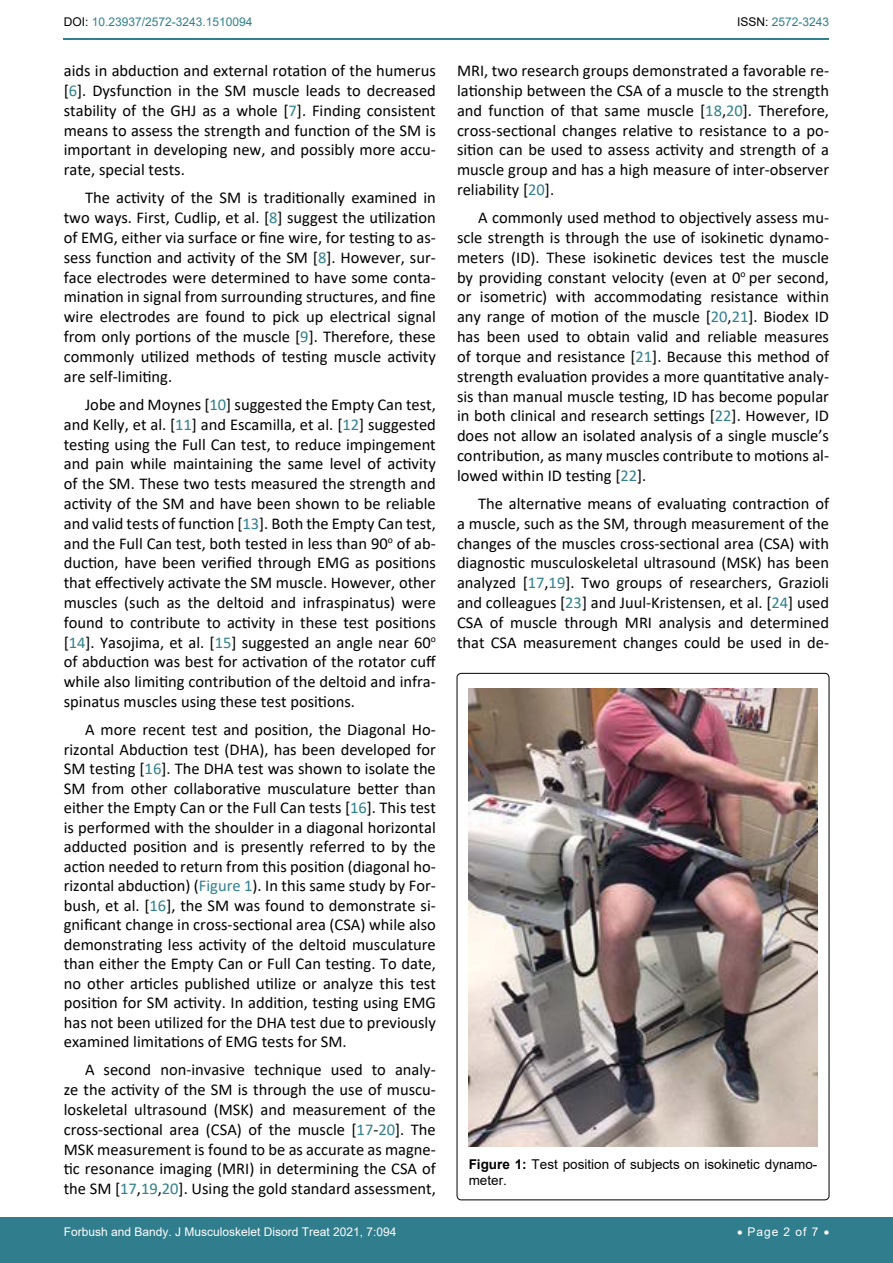
<style>
.page{position:relative;width:893px;height:1263px;background:#fff}
.page>*{position:absolute;margin:0;border:0;box-sizing:border-box;transform-origin:0 0}
.t1{font:16.5px/19.8px "Calibri";color:#000;text-align:justify}
.t2{font:13.5px/16.2px "Arial";color:#000}
.t3{font:12px "Arial";color:#fff}
.t4{font:12px "Arial";color:#30808d}
.s1{color:#000}
.s2{color:#30808d}
.s3{font-weight:700}
</style>
<div class="page">
<div style="left:0;top:1217px;width:893px;height:46px;background:#307d8d"></div>
<hr style="left:64px;top:38px;width:765px;height:2px;background:#30808d">
<img style="left:469px;top:688px;width:348px;height:458px">
<p class="t4" style="left:64px;top:14px;width:190px"><span class="s1">DOI:</span> 10.23937/2572-3243.1510094</p>
<p class="t4" style="left:737px;top:14px;width:94px"><span class="s1">ISSN:</span> 2572-3243</p>
<p class="t1" style="left:64px;top:60px;width:374px">aids in abduction and external rotation of the humerus [<span class="s2">6</span>]. Dysfunction in the SM muscle leads to decreased stability of the GHJ as a whole [<span class="s2">7</span>]. Finding consistent means to assess the strength and function of the SM is important in developing new, and possibly more accu&shy;rate, special tests.</p>
<p class="t1" style="left:64px;top:188px;width:374px;text-indent:21px">The activity of the SM is traditionally examined in two ways. First, Cudlip, et al. [<span class="s2">8</span>] suggest the utilization of EMG, either via surface or fine wire, for testing to as&shy;sess function and activity of the SM [<span class="s2">8</span>]. However, sur&shy;face electrodes were determined to have some conta&shy;mination in signal from surrounding structures, and fine wire electrodes are found to pick up electrical signal from only portions of the muscle [<span class="s2">9</span>]. Therefore, these commonly utilized methods of testing muscle activity are self-limiting.</p>
<p class="t1" style="left:64px;top:394px;width:374px;text-indent:21px">Jobe and Moynes [<span class="s2">10</span>] suggested the Empty Can test, and Kelly, et al. [<span class="s2">11</span>] and Escamilla, et al. [<span class="s2">12</span>] suggested testing using the Full Can test, to reduce impingement and pain while maintaining the same level of activity of the SM. These two tests measured the strength and activity of the SM and have been shown to be reliable and valid tests of function [<span class="s2">13</span>]. Both the Empty Can test, and the Full Can test, both tested in less than 90<sup>o</sup> of ab&shy;duction, have been verified through EMG as positions that effectively activate the SM muscle. However, other muscles (such as the deltoid and infraspinatus) were found to contribute to activity in these test positions [<span class="s2">14</span>]. Yasojima, et al. [<span class="s2">15</span>] suggested an angle near 60<sup>o </sup>of abduction was best for activation of the rotator cuff while also limiting contribution of the deltoid and infra&shy;spinatus muscles using these test positions.</p>
<p class="t1" style="left:64px;top:719px;width:374px;text-indent:21px">A more recent test and position, the Diagonal Ho&shy;rizontal Abduction test (DHA), has been developed for SM testing [<span class="s2">16</span>]. The DHA test was shown to isolate the SM from other collaborative musculature better than either the Empty Can or the Full Can tests [<span class="s2">16</span>]. This test is performed with the shoulder in a diagonal horizontal adducted position and is presently referred to by the action needed to return from this position (diagonal ho&shy;rizontal abduction) (<span class="s2">Figure 1</span>). In this same study by For&shy;bush, et al. [<span class="s2">16</span>], the SM was found to demonstrate si&shy;gnificant change in cross-sectional area (CSA) while also demonstrating less activity of the deltoid musculature than either the Empty Can or Full Can testing. To date, no other articles published utilize or analyze this test position for SM activity. In addition, testing using EMG has not been utilized for the DHA test due to previously examined limitations of EMG tests for SM.</p>
<p class="t1" style="left:64px;top:1060px;width:374px;text-indent:21px">A second non-invasive technique used to analy&shy;ze the activity of the SM is through the use of muscu&shy;loskeletal ultrasound (MSK) and measurement of the cross-sectional area (CSA) of the muscle [<span class="s2">17</span>-<span class="s2">20</span>]. The MSK measurement is found to be as accurate as magne&shy;tic resonance imaging (MRI) in determining the CSA of the SM [<span class="s2">17</span>,<span class="s2">19</span>,<span class="s2">20</span>]. Using the gold standard assessment,</p>
<p class="t1" style="left:457px;top:60px;width:374px">MRI, two research groups demonstrated a favorable re&shy;lationship between the CSA of a muscle to the strength and function of that same muscle [<span class="s2">18</span>,<span class="s2">20</span>]. Therefore, cross-sectional changes relative to resistance to a po&shy;sition can be used to assess activity and strength of a muscle group and has a high measure of inter-observer reliability [<span class="s2">20</span>].</p>
<p class="t1" style="left:457px;top:208px;width:374px;text-indent:21px">A commonly used method to objectively assess mu&shy;scle strength is through the use of isokinetic dynamo&shy;meters (ID). These isokinetic devices test the muscle by providing constant velocity (even at 0<sup>o</sup> per second, or isometric) with accommodating resistance within any range of motion of the muscle [<span class="s2">20</span>,<span class="s2">21</span>]. Biodex ID has been used to obtain valid and reliable measures of torque and resistance [<span class="s2">21</span>]. Because this method of strength evaluation provides a more quantitative analy&shy;sis than manual muscle testing, ID has become popular in both clinical and research settings [<span class="s2">22</span>]. However, ID does not allow an isolated analysis of a single muscle’s contribution, as many muscles contribute to motions al&shy;lowed within ID testing [<span class="s2">22</span>].</p>
<p class="t1" style="left:457px;top:493px;width:374px;text-indent:21px">The alternative means of evaluating contraction of a muscle, such as the SM, through measurement of the changes of the muscles cross-sectional area (CSA) with diagnostic musculoskeletal ultrasound (MSK) has been analyzed [<span class="s2">17</span>,<span class="s2">19</span>]. Two groups of researchers, Grazioli and colleagues [<span class="s2">23</span>] and Juul-Kristensen, et al. [<span class="s2">24</span>] used CSA of muscle through MRI analysis and determined that CSA measurement changes could be used in de-</p>
<p class="t2" style="left:469px;top:1156px;width:350px"><span class="s3">Figure 1:</span> Test position of subjects on isokinetic dynamo&shy;meter.</p>
<p class="t3" style="left:64px;top:1223px;width:334px">Forbush and Bandy. J Musculoskelet Disord Treat 2021, 7:094</p>
<p class="t3" style="left:737px;top:1223px;width:94px">• Page 2 of 7 •</p>
</div>
